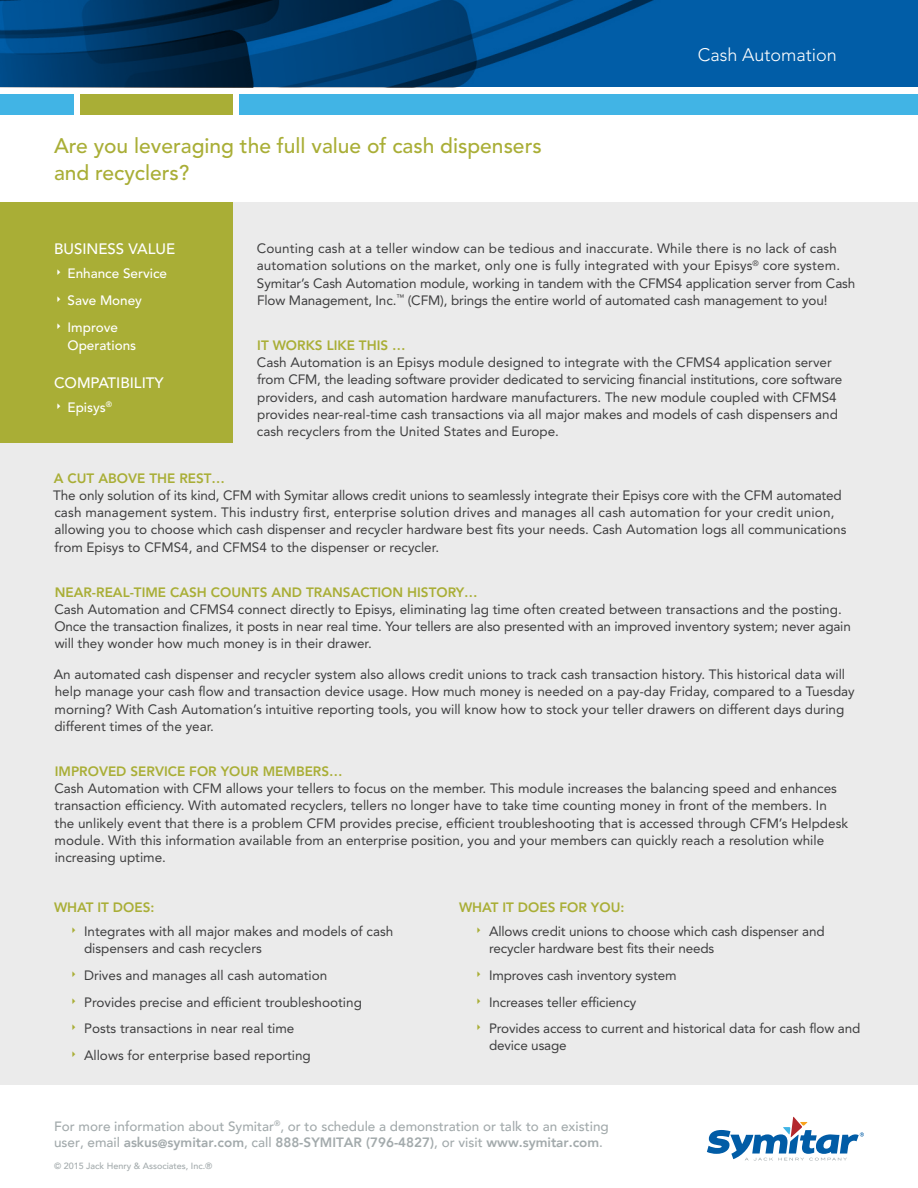
<style>
.page{position:relative;width:918px;height:1188px;background:#fff}
.page>*{position:absolute;margin:0;border:0;box-sizing:border-box;transform-origin:0 0}
.HEADLINE{font:500 21px "Avenir LT Std";color:#a9ae36}
.PRODUCT_NAME_-_TOP_O{font:300 18px "Avenir LT Std";color:#fff}
.HEADLINE_-_SIDE_BAR{font:500 15px "Avenir LT Std";color:#fff}
.BODY_TEXT{font:13.5px/17.2px "Avenir LT Std";color:#3e3e3f}
.t1{font:500 13.5px/16.2px "Avenir";color:#a3aaac}
.TEXT_HEADLINE{font:800 13.5px "Avenir LT Std";color:#a9ae36}
.t2{font:500 13.5px/18px "Avenir LT Std";color:#fff}
.t3{font:500 9px "Avenir";color:#a3aaac}
.s1{font-weight:800}
.s2{font-weight:800;font-size:12px}
</style>
<div class="page">
<svg style="left:0;top:0;width:918px;height:87px;background:#004984"></svg>
<div style="left:0;top:203px;width:918px;height:882px;background:#ebebeb"></div>
<svg style="left:707px;top:1117px;width:157px;height:44px"></svg>
<div style="left:239px;top:94px;width:679px;height:21px;background:#41b4e5"></div>
<div style="left:0;top:94px;width:74px;height:21px;background:#41b4e5"></div>
<div style="left:80px;top:94px;width:153px;height:21px;background:#a9ae36"></div>
<div style="left:0;top:203px;width:233px;height:240px;background:#a9ae36"></div>
<p class="HEADLINE" style="left:54px;top:134px;width:489px">Are you leveraging the full value of cash dispensers</p>
<p class="HEADLINE" style="left:54px;top:161px;width:137px">and recyclers?</p>
<p class="PRODUCT_NAME_-_TOP_O" style="left:698px;top:44px;width:141px">Cash Automation</p>
<p class="HEADLINE_-_SIDE_BAR" style="left:54px;top:240px;width:123px">BUSINESS VALUE</p>
<p class="t2" style="left:68px;top:265px;width:101px">Enhance Service</p>
<p class="t2" style="left:68px;top:292px;width:76px">Save Money</p>
<p class="t2" style="left:68px;top:318px;width:70px">Improve<br>Operations</p>
<p class="HEADLINE_-_SIDE_BAR" style="left:54px;top:374px;width:111px">COMPATIBILITY</p>
<p class="t2" style="left:68px;top:399px;width:46px">Episys<sup>®</sup></p>
<p class="BODY_TEXT" style="left:257px;top:240px;width:600px">Counting cash at a teller window can be tedious and inaccurate. While there is no lack of cash automation solutions on the market, only one is fully integrated with your Episys<sup>®</sup> core system.<br>Symitar’s Cash Automation module, working in tandem with the CFMS4 application server from Cash Flow Management, Inc.<sup>™</sup> (CFM), brings the entire world of automated cash management to you!</p>
<p class="TEXT_HEADLINE" style="left:257px;top:337px;width:150px">IT WORKS LIKE THIS …</p>
<p class="BODY_TEXT" style="left:257px;top:354px;width:587px">Cash Automation is an Episys module designed to integrate with the CFMS4 application server from CFM, the leading software provider dedicated to servicing financial institutions, core software providers, and cash automation hardware manufacturers. The new module coupled with CFMS4 provides near-real-time cash transactions via all major makes and models of cash dispensers and cash recyclers from the United States and Europe.</p>
<p class="TEXT_HEADLINE" style="left:54px;top:470px;width:173px">A CUT ABOVE THE REST…</p>
<p class="BODY_TEXT" style="left:53px;top:487px;width:795px">The only solution of its kind, CFM with Symitar allows credit unions to seamlessly integrate their Episys core with the CFM automated cash management system. This industry first, enterprise solution drives and manages all cash automation for your credit union, allowing you to choose which cash dispenser and recycler hardware best fits your needs. Cash Automation logs all communications from Episys to CFMS4, and CFMS4 to the dispenser or recycler.</p>
<p class="TEXT_HEADLINE" style="left:55px;top:584px;width:424px">NEAR-REAL-TIME CASH COUNTS AND TRANSACTION HISTORY…</p>
<p class="BODY_TEXT" style="left:54px;top:601px;width:798px">Cash Automation and CFMS4 connect directly to Episys, eliminating lag time often created between transactions and the posting.<br>Once the transaction finalizes, it posts in near real time. Your tellers are also presented with an improved inventory system; never again will they wonder how much money is in their drawer.</p>
<p class="BODY_TEXT" style="left:54px;top:666px;width:803px">An automated cash dispenser and recycler system also allows credit unions to track cash transaction history. This historical data will help manage your cash flow and transaction device usage. How much money is needed on a pay-day Friday, compared to a Tuesday morning? With Cash Automation’s intuitive reporting tools, you will know how to stock your teller drawers on different days during different times of the year.</p>
<p class="TEXT_HEADLINE" style="left:55px;top:763px;width:289px">IMPROVED SERVICE FOR YOUR MEMBERS…</p>
<p class="BODY_TEXT" style="left:54px;top:780px;width:795px">Cash Automation with CFM allows your tellers to focus on the member. This module increases the balancing speed and enhances transaction efficiency. With automated recyclers, tellers no longer have to take time counting money in front of the members. In the unlikely event that there is a problem CFM provides precise, efficient troubleshooting that is accessed through CFM’s Helpdesk module. With this information available from an enterprise position, you and your members can quickly reach a resolution while increasing uptime.</p>
<p class="TEXT_HEADLINE" style="left:54px;top:899px;width:102px">WHAT IT DOES:</p>
<p class="BODY_TEXT" style="left:84px;top:923px;width:311px">Integrates with all major makes and models of cash dispensers and cash recyclers</p>
<p class="BODY_TEXT" style="left:84px;top:967px;width:245px">Drives and manages all cash automation</p>
<p class="BODY_TEXT" style="left:84px;top:993px;width:279px">Provides precise and efficient troubleshooting</p>
<p class="BODY_TEXT" style="left:84px;top:1020px;width:212px">Posts transactions in near real time</p>
<p class="BODY_TEXT" style="left:84px;top:1047px;width:228px">Allows for enterprise based reporting</p>
<p class="TEXT_HEADLINE" style="left:459px;top:899px;width:167px">WHAT IT DOES FOR YOU:</p>
<p class="BODY_TEXT" style="left:489px;top:923px;width:337px">Allows credit unions to choose which cash dispenser and recycler hardware best fits their needs</p>
<p class="BODY_TEXT" style="left:489px;top:967px;width:189px">Improves cash inventory system</p>
<p class="BODY_TEXT" style="left:489px;top:993px;width:149px">Increases teller efficiency</p>
<p class="BODY_TEXT" style="left:489px;top:1020px;width:373px">Provides access to current and historical data for cash flow and device usage</p>
<p class="t1" style="left:54px;top:1117px;width:556px">For more information about Symitar<sup>®</sup>, or to schedule a demonstration or talk to an existing user, email <span class="s1">askus</span><span class="s2">@</span><span class="s1">symitar.com</span>, call <span class="s1">888-SYMITAR (796-4827)</span>, or visit <span class="s1">www.symitar.com</span>.</p>
<p class="t3" style="left:54px;top:1158px;width:160px">© 2015 Jack Henry &amp; Associates, Inc.®</p>
</div>
